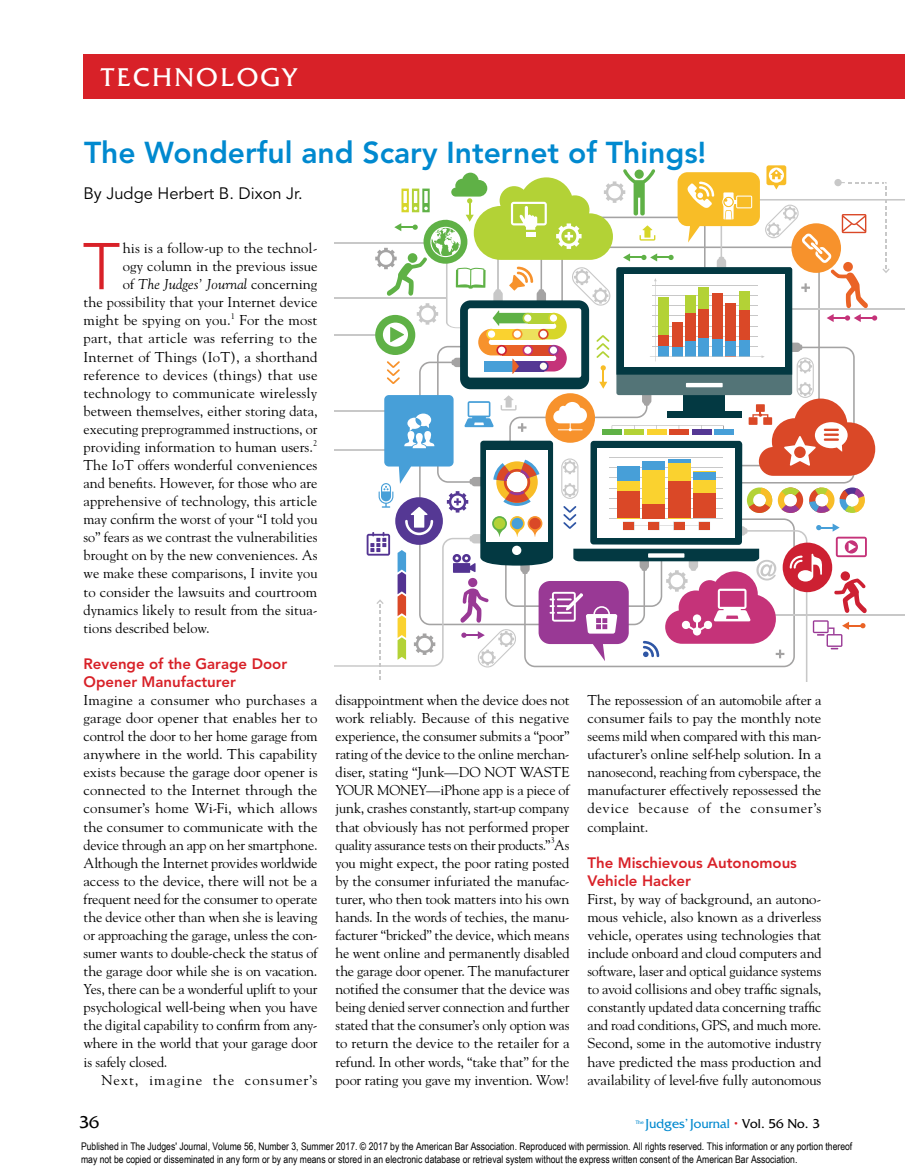
<style>
.page{position:relative;width:905px;height:1175px;background:#fff}
.page>*{position:absolute;margin:0;border:0;box-sizing:border-box;transform-origin:0 0}
.t1{font:300 65.25px "Avenir LT Std";color:#d82128}
.t2{font:800 30px "Avenir LT Std";color:#0089cf}
.t3{font:27px "Friz Quadrata Std";letter-spacing:.1em;color:#fff}
.t4{font:18px "Friz Quadrata Std";color:#000}
.t5{font:16.5px "Avenir LT Std";color:#000}
.t6{font:800 15px/18px "Avenir LT Std";color:#d82128}
.t7{font:14.25px/18px "Goudy Std";color:#000;text-align:justify}
.t8{font:italic 14.25px "Goudy Std";color:#000}
.t9{font:14.25px "Goudy Std";letter-spacing:.06em;color:#000}
.t10{font:13.5px "Friz Quadrata Std";color:#0089cf}
.t11{font:10.5px/12.6px "Arial Narrow";color:#000}
.t12{font:8.25px "Goudy Std";color:#000}
.t13{font:5.25px "Friz Quadrata Std";color:#0089cf}
.s1{font-style:normal}
.s2{color:#d82128}
.s3{color:#000}
</style>
<div class="page">
<svg style="left:334px;top:165px;width:570px;height:516px"></svg>
<div style="left:83px;top:54px;width:821px;height:45px;background:#d82128"></div>
<h3 class="t3" style="left:101px;top:62px;width:196px">TECHNOLOGY</h3>
<h2 class="t2" style="left:84px;top:134px;width:624px">The Wonderful and Scary Internet of Things!</h2>
<p class="t5" style="left:83px;top:184px;width:221px">By Judge Herbert B. Dixon Jr.</p>
<h1 class="t1" style="left:83px;top:228px;width:39px">T</h1>
<p class="t7" style="left:123px;top:239px;width:196px">his is a follow-up to the technol-</p>
<p class="t7" style="left:123px;top:257px;width:196px">ogy column in the previous issue</p>
<p class="t8" style="left:123px;top:276px;width:196px"><span class="s1">of</span> The Judges’ Journal <span class="s1">concerning</span></p>
<p class="t7" style="left:83px;top:293px;width:235px">the possibility that your Internet device</p>
<p class="t7" style="left:83px;top:311px;width:235px">might be spying on you.<sup>1</sup> For the most</p>
<p class="t7" style="left:83px;top:329px;width:235px">part, that article was referring to the</p>
<p class="t7" style="left:83px;top:347px;width:235px">Internet of Things (IoT), a shorthand</p>
<p class="t7" style="left:83px;top:365px;width:235px">reference to devices (things) that use</p>
<p class="t7" style="left:83px;top:383px;width:235px">technology to communicate wirelessly</p>
<p class="t7" style="left:83px;top:401px;width:236px">between themselves, either storing data,</p>
<p class="t7" style="left:83px;top:420px;width:235px">executing preprogrammed instructions, or</p>
<p class="t7" style="left:83px;top:438px;width:235px">providing information to human users.<sup>2</sup></p>
<p class="t7" style="left:83px;top:456px;width:235px">The IoT offers wonderful conveniences</p>
<p class="t7" style="left:83px;top:474px;width:235px">and benefts. However, for those who are</p>
<p class="t7" style="left:83px;top:492px;width:235px">apprehensive of technology, this article</p>
<p class="t7" style="left:83px;top:510px;width:235px">may confrm the worst of your “I told you</p>
<p class="t7" style="left:83px;top:528px;width:235px">so” fears as we contrast the vulnerabilities</p>
<p class="t7" style="left:83px;top:546px;width:235px">brought on by the new conveniences. As</p>
<p class="t7" style="left:83px;top:564px;width:235px">we make these comparisons, I invite you</p>
<p class="t7" style="left:83px;top:582px;width:235px">to consider the lawsuits and courtroom</p>
<p class="t7" style="left:83px;top:600px;width:235px">dynamics likely to result from the situa-</p>
<p class="t7" style="left:83px;top:618px;width:127px">tions described below.</p>
<p class="t6" style="left:83px;top:654px;width:205px">Revenge of the Garage Door<br>Opener Manufacturer</p>
<p class="t7" style="left:83px;top:691px;width:236px">Imagine a consumer who purchases a garage door opener that enables her to control the door to her home garage from anywhere in the world. This capability exists because the garage door opener is connected to the Internet through the consumer’s home Wi-Fi, which allows the consumer to communicate with the device through an app on her smartphone.<br>Although the Internet provides worldwide access to the device, there will not be a frequent need for the consumer to operate the device other than when she is leaving or approaching the garage, unless the con&shy;sumer wants to double-check the status of the garage door while she is on vacation.<br>Yes, there can be a wonderful uplift to your psychological well-being when you have the digital capability to confrm from any&shy;where in the world that your garage door is safely closed.</p>
<p class="t9" style="left:101px;top:1070px;width:217px">Next, imagine the consumer’s</p>
<p class="t7" style="left:335px;top:691px;width:236px">disappointment when the device does not work reliably. Because of this negative experience, the consumer submits a “poor” rating of the device to the online merchan&shy;diser, stating “Junk—DO NOT WASTE YOUR MONEY—iPhone app is a piece of junk, crashes constantly, start-up company that obviously has not performed proper quality assurance tests on their products.” As</p>
<p class="t12" style="left:550px;top:835px;width:6px">3</p>
<p class="t7" style="left:335px;top:853px;width:235px">you might expect, the poor rating posted by the consumer infuriated the manufac&shy;turer, who then took matters into his own hands. In the words of techies, the manu&shy;facturer “bricked” the device, which means he went online and permanently disabled the garage door opener. The manufacturer notifed the consumer that the device was being denied server connection and further stated that the consumer’s only option was to return the device to the retailer for a refund. In other words, “take that” for the poor rating you gave my invention. Wow!</p>
<p class="t7" style="left:587px;top:691px;width:235px">The repossession of an automobile after a consumer fails to pay the monthly note seems mild when compared with this man&shy;ufacturer’s online self-help solution. In a nanosecond, reaching from cyberspace, the manufacturer effectively repossessed the device because of the consumer’s complaint.</p>
<p class="t6" style="left:587px;top:853px;width:211px">The Mischievous Autonomous<br>Vehicle Hacker</p>
<p class="t7" style="left:587px;top:889px;width:235px">First, by way of background, an autono&shy;mous vehicle, also known as a driverless vehicle, operates using technologies that include onboard and cloud computers and software, laser and optical guidance systems to avoid collisions and obey traffc signals, constantly updated data concerning traffc and road conditions, GPS, and much more.<br>Second, some in the automotive industry have predicted the mass production and availability of level-fve fully autonomous</p>
<p class="t4" style="left:79px;top:1112px;width:22px">36</p>
<p class="t13" style="left:635px;top:1118px;width:9px">The</p>
<p class="t10" style="left:645px;top:1115px;width:176px">Judges’ Journal <span class="s2">•</span> <span class="s3">Vol. 56 No. 3</span></p>
<p class="t11" style="left:81px;top:1139px;width:772px">Published in The Judges' Journal, Volume 56, Number 3, Summer 2017. © 2017 by the American Bar Association. Reproduced with permission. All rights reserved. This information or any portion thereof may not be copied or disseminated in any form or by any means or stored in an electronic database or retrieval system without the express written consent of the American Bar Association.</p>
</div>
